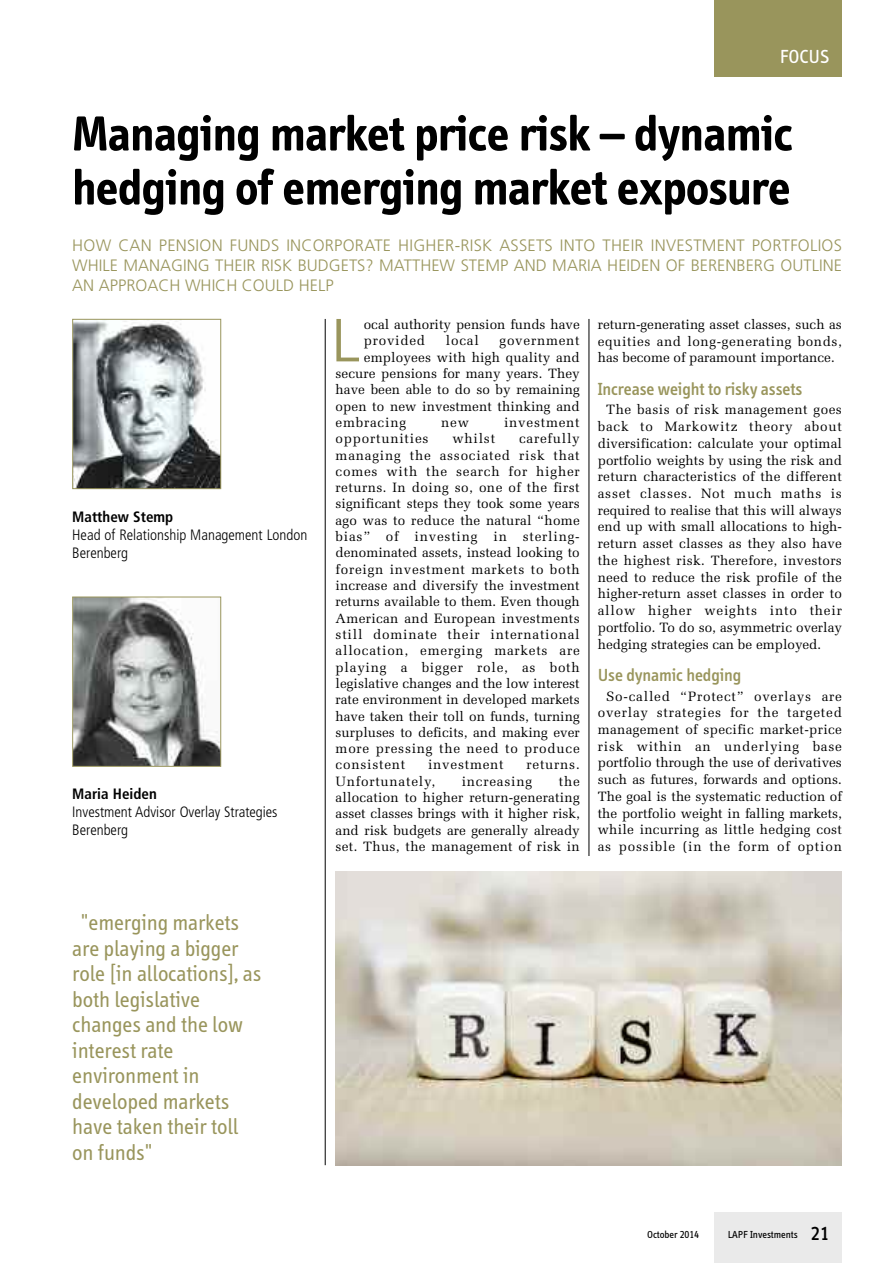
<style>
.page{position:relative;width:893px;height:1263px;background:#fff}
.page>*{position:absolute;margin:0;border:0;box-sizing:border-box;transform-origin:0 0}
.t1{font:54.6px "News Gothic";color:#99955c}
.t2{font:700 50.25px/54px "Info";color:#000}
.t3{font:22.5px/25.5px "Info";color:#99955c}
.t4{font:19.5px "Info";color:#fff}
.t5{font:500 18px "Info";color:#99955c}
.t6{font:300 16.5px/19.8px "Frutiger";color:#99955c;text-align:justify}
.t7{font:300 condensed 15px/18px "Frutiger";color:#000}
.t8{font:700 condensed 15px "Frutiger";color:#000}
.t9{font:13.5px/16.4px "Melior LT Std";letter-spacing:.015em;color:#000;text-align:justify}
.t10{font:13.5px "Melior LT Std";letter-spacing:.055em;color:#000}
.t11{font:10.5px "Info";color:#000}
.s1{font-weight:500;font-size:19.5px}
</style>
<div class="page">
<div style="left:714px;top:0;width:128px;height:77px;background:#99955c"></div>
<div style="left:714px;top:1212px;width:128px;height:51px;background:#eaeaea"></div>
<hr style="left:325px;top:319px;width:1px;height:846px;background:#000">
<hr style="left:589px;top:319px;width:1px;height:846px;background:#000">
<img style="left:74px;top:321px;width:145px;height:166px">
<div style="left:72px;top:319px;width:149px;height:170px;border:1px solid #99955c"></div>
<img style="left:336px;top:872px;width:506px;height:293px">
<img style="left:74px;top:599px;width:145px;height:166px">
<div style="left:72px;top:597px;width:149px;height:170px;border:1px solid #99955c"></div>
<h3 class="t4" style="left:780px;top:50px;width:51px">FOCUS</h3>
<h2 class="t2" style="left:72px;top:111px;width:722px">Managing market price risk – dynamic hedging of emerging market exposure</h2>
<p class="t6" style="left:72px;top:237px;width:771px">HOW CAN PENSION FUNDS INCORPORATE HIGHER-RISK ASSETS INTO THEIR INVESTMENT PORTFOLIOS WHILE MANAGING THEIR RISK BUDGETS? MATTHEW STEMP AND MARIA HEIDEN OF BERENBERG OUTLINE AN APPROACH WHICH COULD HELP</p>
<h1 class="t1" style="left:333px;top:311px;width:29px">L</h1>
<p class="t9" style="left:364px;top:316px;width:218px">ocal authority pension funds have provided</p>
<p class="t9" style="left:598px;top:316px;width:246px">return-generating asset classes, such as equities and long-generating bonds, has become of paramount importance.</p>
<h3 class="t5" style="left:598px;top:382px;width:206px">Increase weight to risky assets</h3>
<p class="t9" style="left:598px;top:401px;width:246px;text-indent:9px">The basis of risk management goes back to Markowitz theory about diversification: calculate your optimal portfolio weights by using the risk and return characteristics of the different asset classes. Not much maths is required to realise that this will always end up with small allocations to high&shy;return asset classes as they also have the highest risk. Therefore, investors need to reduce the risk profile of the higher-return asset classes in order to allow higher weights into their portfolio. To do so, asymmetric overlay hedging strategies can be employed.</p>
<h3 class="t5" style="left:598px;top:669px;width:145px">Use dynamic hedging</h3>
<p class="t9" style="left:598px;top:687px;width:246px;text-indent:9px">So-called “Protect” overlays are overlay strategies for the targeted management of specific market-price risk within an underlying base portfolio through the use of derivatives such as futures, forwards and options.<br>The goal is the systematic reduction of the portfolio weight in falling markets, while incurring as little hedging cost as possible (in the form of option</p>
<p class="t9" style="left:446px;top:332px;width:34px">local</p>
<p class="t10" style="left:499px;top:333px;width:82px">government</p>
<p class="t9" style="left:364px;top:349px;width:218px">employees with high quality and</p>
<p class="t9" style="left:336px;top:365px;width:246px">secure pensions for many years. They</p>
<p class="t9" style="left:336px;top:381px;width:246px">have been able to do so by remaining</p>
<p class="t9" style="left:336px;top:398px;width:246px">open to new investment thinking and</p>
<p class="t10" style="left:336px;top:414px;width:72px">embracing</p>
<p class="t9" style="left:441px;top:414px;width:29px">new</p>
<p class="t10" style="left:504px;top:414px;width:77px">investment</p>
<p class="t10" style="left:336px;top:431px;width:94px">opportunities</p>
<p class="t9" style="left:452px;top:430px;width:44px">whilst</p>
<p class="t9" style="left:336px;top:430px;width:246px;text-indent:183px">carefully managing the associated risk that comes with the search for higher returns. In doing so, one of the first significant steps they took some years ago was to reduce the natural “home bias” of investing in sterling&shy;denominated assets, instead looking to foreign investment markets to both increase and diversify the investment returns available to them. Even though American and European investments still dominate their international allocation, emerging markets are playing a bigger role, as both legislative changes and the low interest rate environment in developed markets have taken their toll on funds, turning surpluses to deficits, and making ever more pressing the need to produce consistent</p>
<p class="t8" style="left:72px;top:510px;width:102px">Matthew Stemp</p>
<p class="t7" style="left:72px;top:526px;width:237px">Head of Relationship Management London<br>Berenberg</p>
<p class="t10" style="left:428px;top:757px;width:77px">investment</p>
<p class="t10" style="left:527px;top:757px;width:55px">returns.</p>
<p class="t10" style="left:336px;top:773px;width:101px">Unfortunately,</p>
<p class="t10" style="left:462px;top:773px;width:72px">increasing</p>
<p class="t9" style="left:336px;top:773px;width:246px;text-indent:223px">the allocation to higher return-generating asset classes brings with it higher risk, and risk budgets are generally already set. Thus, the management of risk in</p>
<p class="t8" style="left:72px;top:788px;width:86px">Maria Heiden</p>
<p class="t7" style="left:72px;top:804px;width:207px">Investment Advisor Overlay Strategies<br>Berenberg</p>
<h3 class="t3" style="left:72px;top:911px;width:190px;text-indent:9px">"emerging markets are playing a bigger role [in allocations], as both legislative changes and the low interest rate environment in developed markets have taken their toll on funds"</h3>
<p class="t11" style="left:647px;top:1231px;width:53px">October 2014</p>
<p class="t11" style="left:728px;top:1231px;width:103px">LAPF Investments <span class="s1">21</span></p>
</div>
